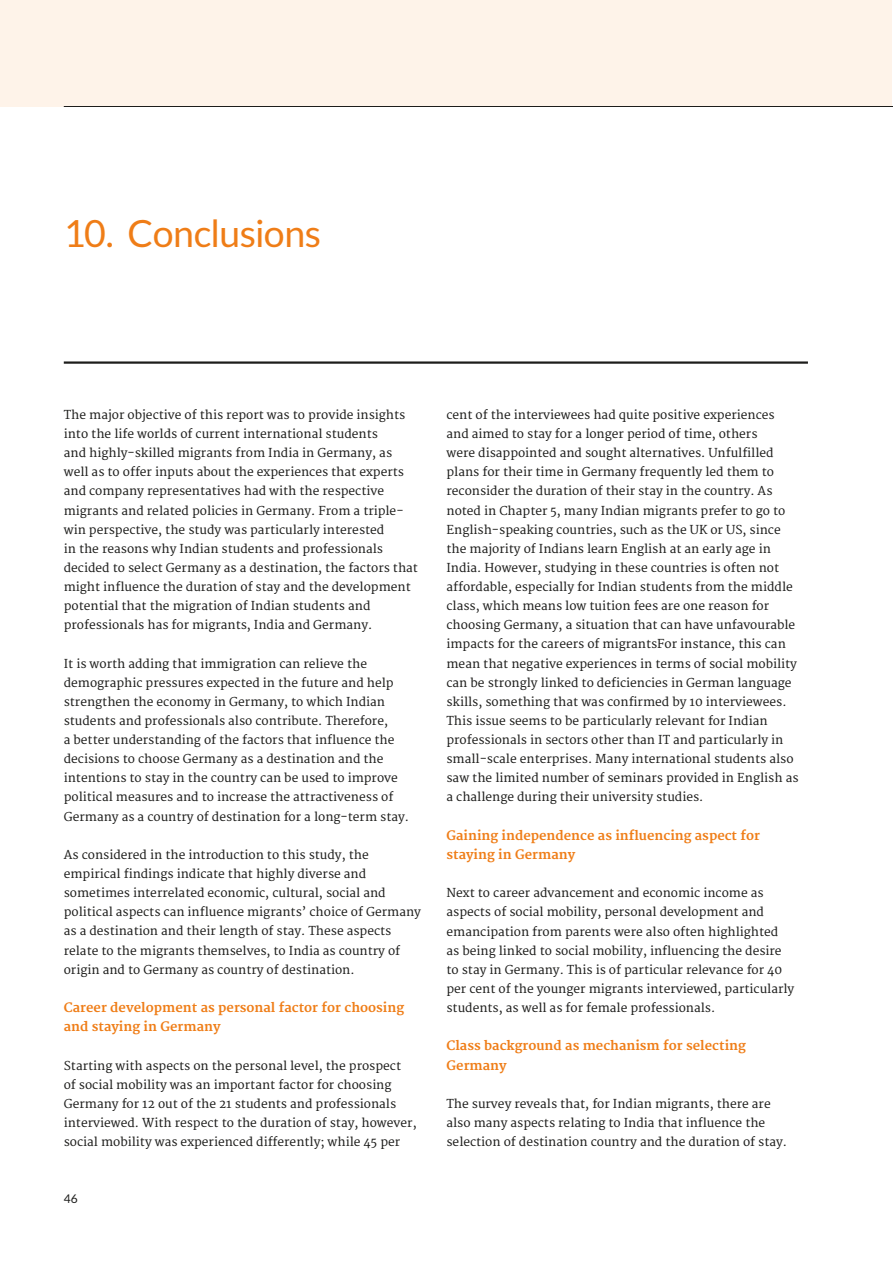
<style>
.page{position:relative;width:893px;height:1263px;background:#fff}
.page>*{position:absolute;margin:0;border:0;box-sizing:border-box;transform-origin:0 0}
.t1{font:37.5px "Lato";letter-spacing:-.015em;color:#ef7d17}
.t2{font:700 12.75px/19.2px "Merriweather";color:#ef7d17}
.t3{font:12px/19.2px "Merriweather";color:#1d1d1b}
.t4{font:12px "Lato";color:#1d1d1b}
</style>
<div class="page">
<div style="left:0;top:0;width:892px;height:106px;background:#fef3e9"></div>
<hr style="left:64px;top:106px;width:829px;height:1px;background:#1d1d1b">
<hr style="left:64px;top:361px;width:744px;height:3px;background:#1d1d1b">
<h1 class="t1" style="left:64px;top:212px;width:259px">10. Conclusions</h1>
<p class="t3" style="left:64px;top:405px;width:356px">The major objective of this report was to provide insights into the life worlds of current international students<br>and highly-skilled migrants from India in Germany, as well as to offer inputs about the experiences that experts and company representatives had with the respective migrants and related policies in Germany. From a triple&shy;win perspective, the study was particularly interested<br>in the reasons why Indian students and professionals decided to select Germany as a destination, the factors that might influence the duration of stay and the development potential that the migration of Indian students and professionals has for migrants, India and Germany.</p>
<p class="t3" style="left:64px;top:654px;width:347px">It is worth adding that immigration can relieve the demographic pressures expected in the future and help strengthen the economy in Germany, to which Indian students and professionals also contribute. Therefore,<br>a better understanding of the factors that influence the decisions to choose Germany as a destination and the intentions to stay in the country can be used to improve political measures and to increase the attractiveness of Germany as a country of destination for a long-term stay.</p>
<p class="t3" style="left:64px;top:845px;width:359px">As considered in the introduction to this study, the empirical findings indicate that highly diverse and sometimes interrelated economic, cultural, social and political aspects can influence migrants’ choice of Germany as a destination and their length of stay. These aspects relate to the migrants themselves, to India as country of origin and to Germany as country of destination.</p>
<p class="t2" style="left:64px;top:998px;width:342px">Career development as personal factor for choosing and staying in Germany</p>
<p class="t3" style="left:64px;top:1056px;width:354px">Starting with aspects on the personal level, the prospect<br>of social mobility was an important factor for choosing Germany for 12 out of the 21 students and professionals interviewed. With respect to the duration of stay, however, social mobility was experienced differently; while 45 per</p>
<p class="t4" style="left:64px;top:1192px;width:15px">46</p>
<p class="t3" style="left:446px;top:405px;width:354px">cent of the interviewees had quite positive experiences and aimed to stay for a longer period of time, others<br>were disappointed and sought alternatives. Unfulfilled plans for their time in Germany frequently led them to reconsider the duration of their stay in the country. As noted in Chapter 5, many Indian migrants prefer to go to English-speaking countries, such as the UK or US, since the majority of Indians learn English at an early age in India. However, studying in these countries is often not affordable, especially for Indian students from the middle class, which means low tuition fees are one reason for choosing Germany, a situation that can have unfavourable impacts for the careers of migrantsFor instance, this can mean that negative experiences in terms of social mobility can be strongly linked to deficiencies in German language skills, something that was confirmed by 10 interviewees.<br>This issue seems to be particularly relevant for Indian professionals in sectors other than IT and particularly in small-scale enterprises. Many international students also saw the limited number of seminars provided in English as a challenge during their university studies.</p>
<p class="t2" style="left:446px;top:826px;width:315px">Gaining independence as influencing aspect for staying in Germany</p>
<p class="t3" style="left:446px;top:884px;width:349px">Next to career advancement and economic income as aspects of social mobility, personal development and emancipation from parents were also often highlighted<br>as being linked to social mobility, influencing the desire to stay in Germany. This is of particular relevance for 40 per cent of the younger migrants interviewed, particularly students, as well as for female professionals.</p>
<p class="t2" style="left:446px;top:1037px;width:301px">Class background as mechanism for selecting<br>Germany</p>
<p class="t3" style="left:446px;top:1094px;width:342px">The survey reveals that, for Indian migrants, there are also many aspects relating to India that influence the selection of destination country and the duration of stay.</p>
</div>
